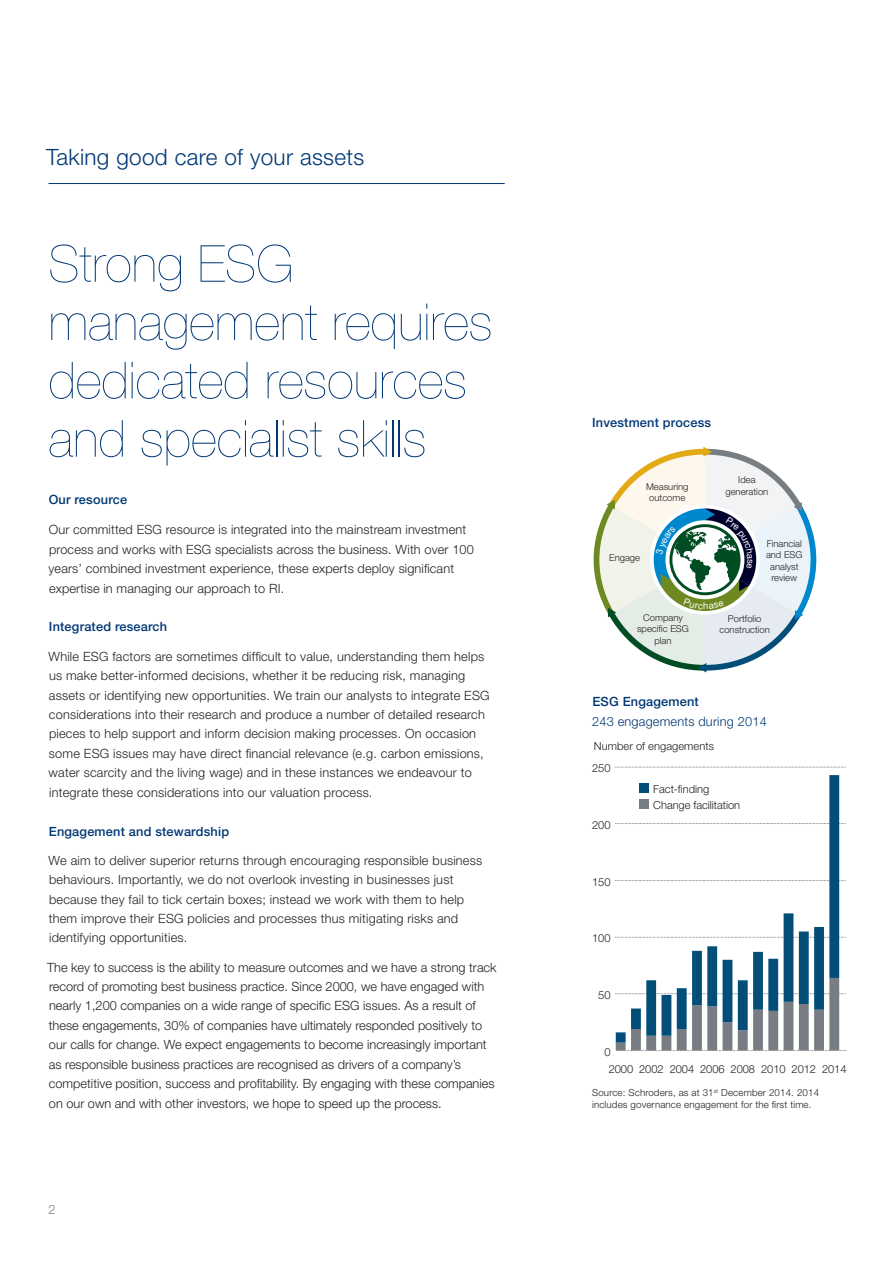
<style>
.page{position:relative;width:893px;height:1263px;background:#fff}
.page>*{position:absolute;margin:0;border:0;box-sizing:border-box;transform-origin:0 0}
.Cover_-_header_1{font:200 51px/58.3px "Helvetica Neue LT Pro";color:#013775}
.page_header{font:300 22.5px "Helvetica Neue LT Pro";letter-spacing:.015em;color:#013775}
.body_-_text{font:300 12.75px/19.5px "Helvetica Neue LT Pro";letter-spacing:.015em;color:#231f20}
.body_-_text_header_1{font:500 12.75px "Helvetica Neue LT Pro";letter-spacing:.015em;color:#013775}
.body_-_text_header_1-2{font:300 12.75px/19.5px "Helvetica Neue LT Pro";letter-spacing:.015em;color:#013775}
.body_header_1{font:500 12.75px "Helvetica Neue LT Pro";letter-spacing:.015em;color:#013775}
.body_-_text-2{font:300 12.75px "Helvetica Neue LT Pro";color:#787d83}
.t1{font:300 11.1px/16px "Helvetica Neue LT Pro";letter-spacing:-.005em;color:#231f20}
.footnote{font:300 9.75px/12px "Helvetica Neue LT Pro";letter-spacing:.015em;color:#231f20}
.t2{font:300 9.45px/11.6px "Helvetica Neue LT Pro";color:#231f20;text-align:center}
.s1{font-weight:500}
</style>
<div class="page">
<hr style="left:49px;top:183px;width:456px;height:1px;background:#013775">
<svg style="left:615px;top:767px;width:231px;height:1px"></svg>
<svg style="left:615px;top:978px;width:232px;height:73px"></svg>
<svg style="left:616px;top:775px;width:223px;height:267px"></svg>
<div style="left:640px;top:784px;width:9px;height:9px;background:#024e79"></div>
<div style="left:640px;top:799px;width:9px;height:9px;background:#787d83"></div>
<svg style="left:593px;top:447px;width:224px;height:225px"></svg>
<p class="page_header" style="left:46px;top:143px;width:320px">Taking good care of your assets</p>
<p class="Cover_-_header_1" style="left:49px;top:234px;width:445px">Strong ESG management requires dedicated resources and specialist skills</p>
<p class="body_-_text_header_1" style="left:49px;top:492px;width:80px">Our resource</p>
<p class="body_-_text" style="left:49px;top:520px;width:427px">Our committed ESG resource is integrated into the mainstream investment process and works with ESG specialists across the business. With over 100 years’ combined investment experience, these experts deploy significant expertise in managing our approach to RI.</p>
<p class="body_-_text_header_1" style="left:49px;top:619px;width:120px">Integrated research</p>
<p class="body_-_text" style="left:49px;top:646px;width:443px">While ESG factors are sometimes difficult to value, understanding them helps us make better-informed decisions, whether it be reducing risk, managing assets or identifying new opportunities. We train our analysts to integrate ESG considerations into their research and produce a number of detailed research pieces to help support and inform decision making processes. On occasion some ESG issues may have direct financial relevance (e.g. carbon emissions, water scarcity and the living wage) and in these instances we endeavour to integrate these considerations into our valuation process.</p>
<p class="body_-_text_header_1" style="left:49px;top:823px;width:182px">Engagement and stewardship</p>
<p class="body_-_text" style="left:49px;top:850px;width:435px">We aim to deliver superior returns through encouraging responsible business behaviours. Importantly, we do not overlook investing in businesses just because they fail to tick certain boxes; instead we work with them to help them improve their ESG policies and processes thus mitigating risks and identifying opportunities.</p>
<p class="body_-_text" style="left:47px;top:957px;width:451px">The key to success is the ability to measure outcomes and we have a strong track record of promoting best business practice. Since 2000, we have engaged with nearly 1,200 companies on a wide range of specific ESG issues. As a result of these engagements, 30% of companies have ultimately responded positively to our calls for change. We expect engagements to become increasingly important as responsible business practices are recognised as drivers of a company’s competitive position, success and profitability. By engaging with these companies on our own and with other investors, we hope to speed up the process.</p>
<p class="body_-_text-2" style="left:49px;top:1202px;width:9px">2</p>
<p class="body_header_1" style="left:592px;top:415px;width:120px">Investment process</p>
<p class="t2" style="left:646px;top:480px;width:44px">Measuring outcome</p>
<p class="t2" style="left:609px;top:552px;width:33px">Engage</p>
<p class="t2" style="left:637px;top:611px;width:53px">Company specific ESG plan</p>
<p class="t2" style="left:725px;top:474px;width:44px">Idea generation</p>
<p class="t2" style="left:766px;top:537px;width:38px">Financial and ESG analyst review</p>
<p class="t2" style="left:719px;top:612px;width:52px">Portfolio construction</p>
<p class="body_-_text_header_1-2" style="left:592px;top:692px;width:176px"><span class="s1">ESG Engagement<br></span>243 engagements during 2014</p>
<p class="t1" style="left:594px;top:738px;width:122px">Number of engagements</p>
<p class="t1" style="left:592px;top:760px;width:20px">250</p>
<p class="t1" style="left:592px;top:817px;width:20px">200</p>
<p class="t1" style="left:592px;top:873px;width:20px">150</p>
<p class="t1" style="left:592px;top:930px;width:20px">100</p>
<p class="t1" style="left:598px;top:987px;width:14px">50</p>
<p class="t1" style="left:604px;top:1043px;width:8px">0</p>
<p class="t1" style="left:653px;top:781px;width:88px">Fact-finding<br>Change facilitation</p>
<p class="t1" style="left:609px;top:1061px;width:26px">2000</p>
<p class="t1" style="left:639px;top:1061px;width:209px">2002 2004 2006 2008 2010 2012 2014</p>
<p class="footnote" style="left:592px;top:1087px;width:229px">Source: Schroders, as at 31<sup>st</sup> December 2014. 2014 includes governance engagement for the first time.</p>
</div>
